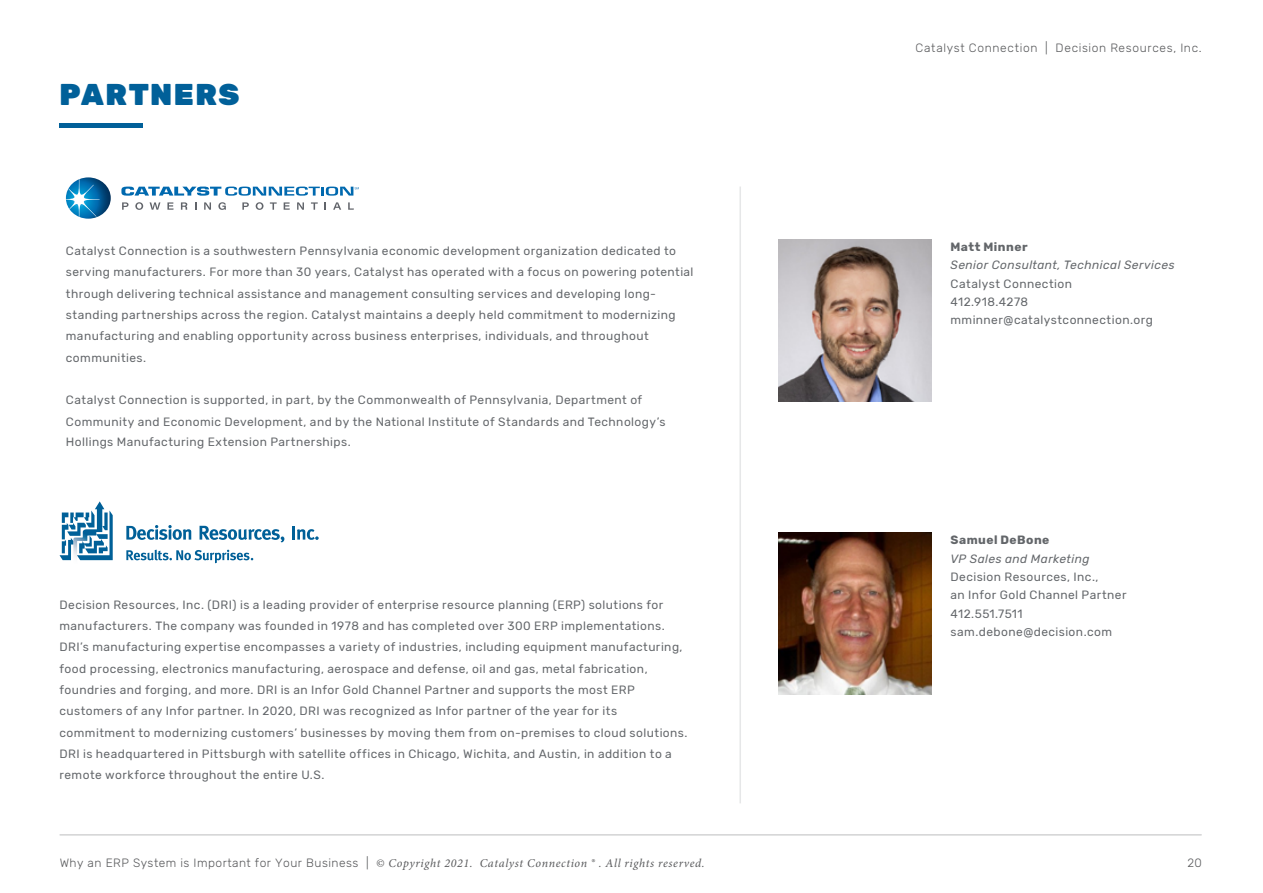
<style>
.page{position:relative;width:1263px;height:893px;background:#fff}
.page>*{position:absolute;margin:0;border:0;box-sizing:border-box;transform-origin:0 0}
.t1{font:900 30px "Rubik";letter-spacing:.05em;color:#016099}
.t2{font:12px/21.3px "Rubik";letter-spacing:.035em;color:#63666a}
.t3{font:italic 12px "Minion Pro";letter-spacing:.055em;color:#58595b}
.t4{font:italic 12px "Rubik";letter-spacing:.035em;color:#63666a}
.t5{font:300 12px "Rubik";letter-spacing:.055em;color:#58595b}
.t6{font:700 12px "Rubik";letter-spacing:.04em;color:#63666a}
.s1{font-family:"Rubik";font-weight:300;font-style:normal}
</style>
<div class="page">
<img style="left:779px;top:533px;width:152px;height:162px">
<img style="left:779px;top:240px;width:152px;height:161px">
<hr style="left:60px;top:834px;width:1141px;height:1px;background:#bcbdbe">
<hr style="left:739px;top:187px;width:2px;height:616px;background:#e6e7e8">
<svg style="left:66px;top:177px;width:45px;height:42px"></svg>
<svg style="left:121px;top:187px;width:238px;height:9px"></svg>
<svg style="left:122px;top:202px;width:7px;height:8px"></svg>
<svg style="left:135px;top:202px;width:8px;height:8px"></svg>
<svg style="left:150px;top:202px;width:10px;height:8px"></svg>
<svg style="left:167px;top:202px;width:7px;height:8px"></svg>
<svg style="left:181px;top:202px;width:6px;height:8px"></svg>
<svg style="left:204px;top:202px;width:7px;height:8px"></svg>
<svg style="left:218px;top:202px;width:8px;height:8px"></svg>
<svg style="left:242px;top:202px;width:7px;height:8px"></svg>
<svg style="left:256px;top:202px;width:7px;height:8px"></svg>
<svg style="left:270px;top:202px;width:7px;height:8px"></svg>
<svg style="left:284px;top:202px;width:6px;height:8px"></svg>
<svg style="left:297px;top:202px;width:7px;height:8px"></svg>
<svg style="left:311px;top:202px;width:7px;height:8px"></svg>
<svg style="left:333px;top:202px;width:8px;height:8px"></svg>
<svg style="left:348px;top:202px;width:6px;height:8px"></svg>
<svg style="left:60px;top:501px;width:53px;height:60px"></svg>
<svg style="left:126px;top:525px;width:65px;height:15px"></svg>
<svg style="left:200px;top:526px;width:84px;height:16px"></svg>
<hr style="left:292px;top:526px;width:3px;height:14px;background:#006098">
<svg style="left:297px;top:529px;width:22px;height:11px"></svg>
<svg style="left:126px;top:550px;width:127px;height:13px"></svg>
<hr style="left:60px;top:123px;width:83px;height:4px;background:#016099">
<h1 class="t1" style="left:60px;top:77px;width:181px">PARTNERS</h1>
<p class="t2" style="left:66px;top:240px;width:629px">Catalyst Connection is a southwestern Pennsylvania economic development organization dedicated to serving manufacturers. For more than 30 years, Catalyst has operated with a focus on powering potential through delivering technical assistance and management consulting services and developing long&shy;standing partnerships across the region. Catalyst maintains a deeply held commitment to modernizing manufacturing and enabling opportunity across business enterprises, individuals, and throughout communities.</p>
<p class="t2" style="left:66px;top:390px;width:601px">Catalyst Connection is supported, in part, by the Commonwealth of Pennsylvania, Department of<br>Community and Economic Development, and by the National Institute of Standards and Technology’s</p>
<p class="t2" style="left:66px;top:431px;width:286px">Hollings Manufacturing Extension Partnerships.</p>
<p class="t2" style="left:60px;top:594px;width:629px">Decision Resources, Inc. (DRI) is a leading provider of enterprise resource planning (ERP) solutions for manufacturers. The company was founded in 1978 and has completed over 300 ERP implementations.<br>DRI’s manufacturing expertise encompasses a variety of industries, including equipment manufacturing, food processing, electronics manufacturing, aerospace and defense, oil and gas, metal fabrication, foundries and forging, and more. DRI is an Infor Gold Channel Partner and supports the most ERP customers of any Infor partner. In 2020, DRI was recognized as Infor partner of the year for its commitment to modernizing customers’ businesses by moving them from on-premises to cloud solutions.<br>DRI is headquartered in Pittsburgh with satellite offices in Chicago, Wichita, and Austin, in addition to a remote workforce throughout the entire U.S.</p>
<p class="t5" style="left:915px;top:41px;width:288px">Catalyst Connection | Decision Resources, Inc.</p>
<p class="t6" style="left:950px;top:240px;width:78px">Matt Minner</p>
<p class="t4" style="left:950px;top:258px;width:226px">Senior Consultant, Technical Services</p>
<p class="t2" style="left:950px;top:275px;width:204px;line-height:18.3px">Catalyst Connection<br>412.918.4278 mminner@catalystconnection.org</p>
<p class="t6" style="left:950px;top:533px;width:100px">Samuel DeBone</p>
<p class="t4" style="left:950px;top:552px;width:141px">VP Sales and Marketing</p>
<p class="t2" style="left:950px;top:568px;width:178px;line-height:18.3px">Decision Resources, Inc.,<br>an Infor Gold Channel Partner<br>412.551.7511 sam.debone@decision.com</p>
<p class="t3" style="left:60px;top:855px;width:646px"><span class="s1">Why an ERP System is Important for Your Business |</span> © Copyright 2021. Catalyst Connection ® . All rights reserved.</p>
<p class="t5" style="left:1187px;top:856px;width:16px">20</p>
</div>
